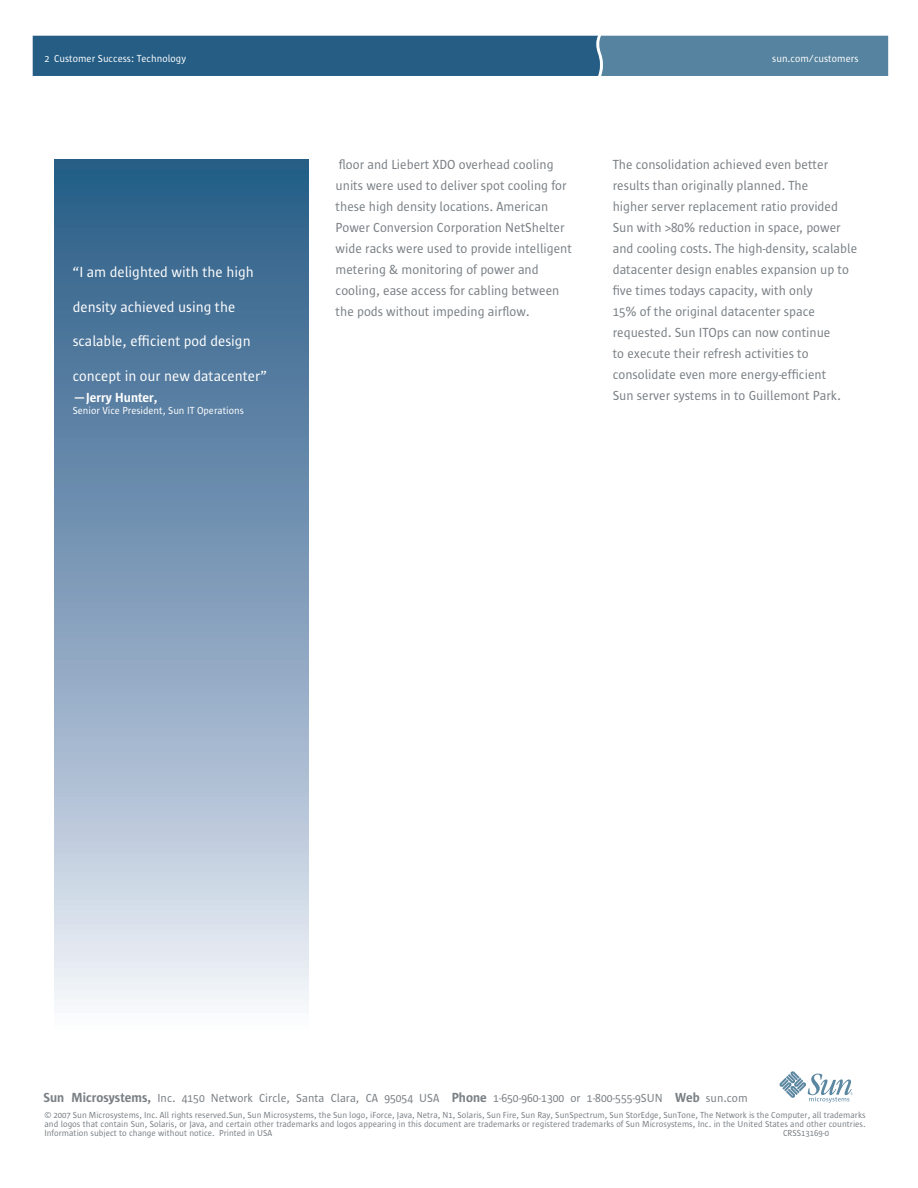
<style>
.page{position:relative;width:918px;height:1188px;background:#fff}
.page>*{position:absolute;margin:0;border:0;box-sizing:border-box;transform-origin:0 0}
.Pull_Quote_Reg{font:15px "Sun Sans";letter-spacing:-.005em;color:#fff}
.Body{font:13.5px/21px "Sun Sans";letter-spacing:-.005em;color:#797f84}
.Pull_Quote_Reg-2{font:600 13.5px "Sun Sans";color:#fff}
.Legal_Trademarks{font:12px "Sun Sans";color:#797f84}
.Head2{font:10.5px "Sun Sans";color:#fff}
.Pull_Quote_Reg-3{font:10.5px "Sun Sans";letter-spacing:-.005em;color:#fff}
.Legal_Trademarks-2{font:9px/9px "Sun Sans";color:#797f84;text-align:justify}
.s1{font-weight:600;font-size:13.5px}
</style>
<div class="page">
<svg style="left:33px;top:36px;width:855px;height:40px;background:#366a8e"></svg>
<div style="left:54px;top:159px;width:255px;height:874px;background:linear-gradient(to bottom,#1f5482,#f0f1f9)"></div>
<svg style="left:780px;top:1071px;width:73px;height:32px"></svg>
<p class="Head2" style="left:44px;top:53px;width:143px">2 Customer Success: Technology</p>
<p class="Pull_Quote_Reg" style="left:73px;top:264px;width:182px">“I am delighted with the high</p>
<p class="Pull_Quote_Reg" style="left:73px;top:299px;width:164px">density achieved using the</p>
<p class="Pull_Quote_Reg" style="left:73px;top:333px;width:179px">scalable, efficient pod design</p>
<p class="Pull_Quote_Reg" style="left:73px;top:368px;width:196px">concept in our new datacenter”</p>
<p class="Pull_Quote_Reg-2" style="left:73px;top:390px;width:86px">—Jerry Hunter,</p>
<p class="Pull_Quote_Reg-3" style="left:73px;top:405px;width:173px">Senior Vice President, Sun IT Operations</p>
<p class="Body" style="left:336px;top:154px;width:238px">floor and Liebert XDO overhead cooling units were used to deliver spot cooling for these high density locations. American Power Conversion Corporation NetShelter wide racks were used to provide intelligent metering &amp; monitoring of power and cooling, ease access for cabling between the pods without impeding airflow.</p>
<p class="Head2" style="left:772px;top:53px;width:88px">sun.com/customers</p>
<p class="Body" style="left:613px;top:154px;width:246px">The consolidation achieved even better results than originally planned. The<br>higher server replacement ratio provided Sun with &gt;80% reduction in space, power and cooling costs. The high-density, scalable datacenter design enables expansion up to five times todays capacity, with only<br>15% of the original datacenter space requested. Sun ITOps can now continue<br>to execute their refresh activities to consolidate even more energy-efficient<br>Sun server systems in to Guillemont Park.</p>
<p class="Legal_Trademarks" style="left:44px;top:1091px;width:706px"><span class="s1">Sun Microsystems,</span> Inc. 4150 Network Circle, Santa Clara, CA 95054 USA <span class="s1">Phone</span> 1-650-960-1300 or 1-800-555-9SUN <span class="s1">Web</span> sun.com</p>
<p class="Legal_Trademarks-2" style="left:44px;top:1110px;width:823px">© 2007 Sun Microsystems, Inc. All rights reserved.Sun, Sun Microsystems, the Sun logo, iForce, Java, Netra, N1, Solaris, Sun Fire, Sun Ray, SunSpectrum, Sun StorEdge, SunTone, The Network is the Computer, all trademarks and logos that contain Sun, Solaris, or Java, and certain other trademarks and logos appearing in this document are trademarks or registered trademarks of Sun Microsystems, Inc. in the United States and other countries.<br>Information subject to change without notice. Printed in USA</p>
<p class="Legal_Trademarks-2" style="left:783px;top:1128px;width:48px">CRSS13169-0</p>
</div>
